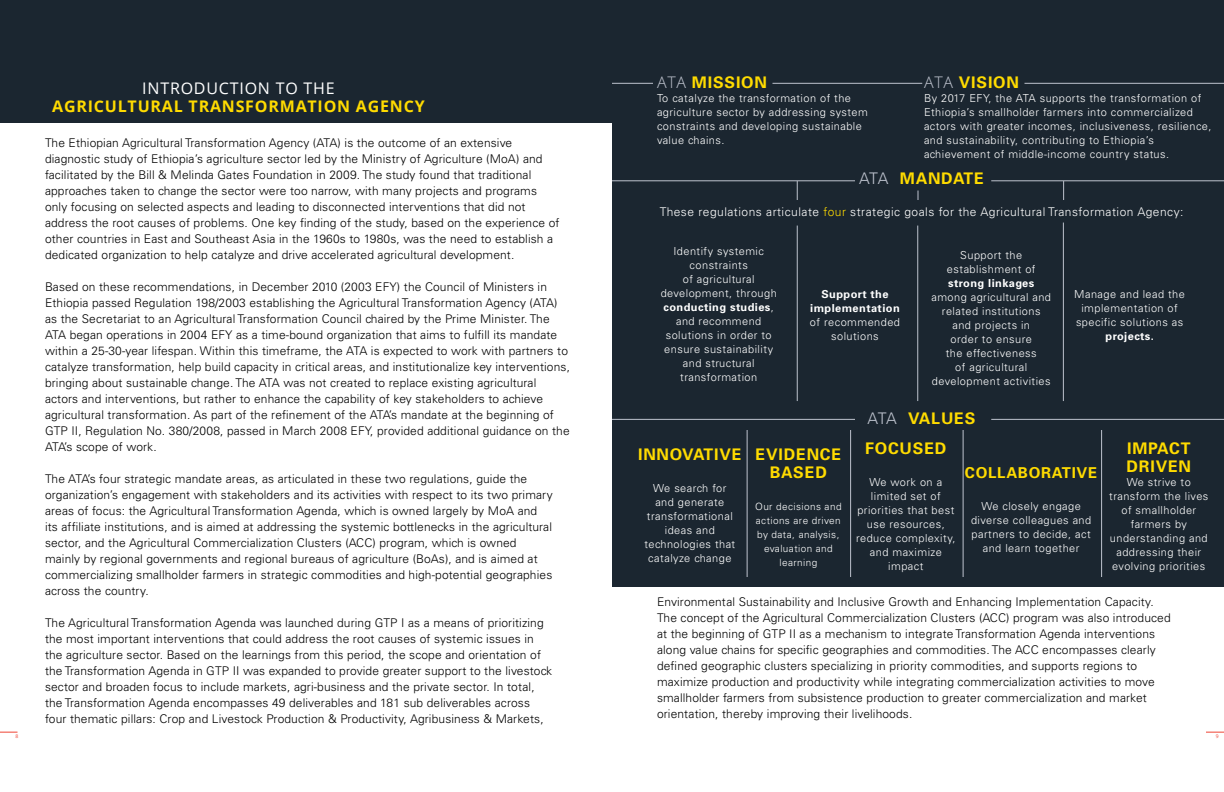
<style>
.page{position:relative;width:1224px;height:792px;background:#fff}
.page>*{position:absolute;margin:0;border:0;box-sizing:border-box;transform-origin:0 0}
.t1{font:700 16px/18px "Univers";letter-spacing:.05em;color:#ffdb00;text-align:center}
.t2{font:700 16px "Open Sans";letter-spacing:.05em;color:#ffdb00}
.t3{font:16px "Open Sans";letter-spacing:.05em;color:#fff}
.t4{font:700 15px "Univers";letter-spacing:.05em;color:#ffdb00}
.t5{font:300 12px/16px "Univers";letter-spacing:.01em;color:#000}
.t6{font:300 12px "Univers";letter-spacing:.04em;color:#fff}
.t7{font:300 11px/14px "Univers";letter-spacing:.04em;color:#fff;text-align:center}
.t8{font:700 11px/14px "Univers";letter-spacing:.04em;color:#fff;text-align:center}
.t9{font:300 10px/14px "Univers";letter-spacing:.04em;color:#fff;text-align:center}
.t10{font:5px "Open Sans";color:#ef4434}
.s1{font-family:"Open Sans";font-weight:300;color:#bec3ce}
.s2{font-weight:300;color:#bec3ce}
.s3{color:#ffdb00}
.s4{font-weight:700}
</style>
<div class="page">
<div style="left:612px;top:0;width:612px;height:587px;background:#1b2630"></div>
<div style="left:0;top:0;width:612px;height:122px;background:#1b2630"></div>
<svg style="left:0;top:732px;width:18px;height:1px"></svg>
<svg style="left:1206px;top:732px;width:18px;height:1px"></svg>
<hr style="left:772px;top:83px;width:150px;height:1px;background:#bec3ce">
<hr style="left:1024px;top:83px;width:200px;height:1px;background:#bec3ce">
<hr style="left:612px;top:181px;width:243px;height:1px;background:#bec3ce">
<hr style="left:612px;top:419px;width:243px;height:1px;background:#bec3ce">
<hr style="left:991px;top:181px;width:233px;height:1px;background:#bec3ce">
<hr style="left:991px;top:419px;width:233px;height:1px;background:#bec3ce">
<hr style="left:612px;top:83px;width:41px;height:1px;background:#bec3ce">
<hr style="left:797px;top:226px;width:1px;height:175px;background:#bec3ce">
<hr style="left:747px;top:430px;width:1px;height:147px;background:#bec3ce">
<hr style="left:963px;top:430px;width:1px;height:147px;background:#bec3ce">
<hr style="left:850px;top:430px;width:1px;height:147px;background:#bec3ce">
<hr style="left:1101px;top:430px;width:1px;height:147px;background:#bec3ce">
<svg style="left:797px;top:181px;width:1px;height:19px"></svg>
<svg style="left:1063px;top:181px;width:1px;height:19px"></svg>
<hr style="left:918px;top:226px;width:1px;height:175px;background:#bec3ce">
<hr style="left:1063px;top:223px;width:1px;height:178px;background:#bec3ce">
<h1 class="t3" style="left:142px;top:77px;width:194px">INTRODUCTION TO THE</h1>
<h1 class="t2" style="left:52px;top:95px;width:374px">AGRICULTURAL TRANSFORMATION AGENCY</h1>
<p class="t5" style="left:45px;top:134px;width:516px">The Ethiopian Agricultural Transformation Agency (ATA) is the outcome of an extensive diagnostic study of Ethiopia’s agriculture sector led by the Ministry of Agriculture (MoA) and facilitated by the Bill &amp; Melinda Gates Foundation in 2009. The study found that traditional approaches taken to change the sector were too narrow, with many projects and programs only focusing on selected aspects and leading to disconnected interventions that did not address the root causes of problems. One key finding of the study, based on the experience of other countries in East and Southeast Asia in the 1960s to 1980s, was the need to establish a dedicated organization to help catalyze and drive accelerated agricultural development.</p>
<p class="t5" style="left:45px;top:278px;width:527px">Based on these recommendations, in December 2010 (2003 EFY) the Council of Ministers in Ethiopia passed Regulation 198/2003 establishing the Agricultural Transformation Agency (ATA) as the Secretariat to an Agricultural Transformation Council chaired by the Prime Minister. The ATA began operations in 2004 EFY as a time-bound organization that aims to fulfill its mandate within a 25-30-year lifespan. Within this timeframe, the ATA is expected to work with partners to catalyze transformation, help build capacity in critical areas, and institutionalize key interventions, bringing about sustainable change. The ATA was not created to replace existing agricultural actors and interventions, but rather to enhance the capability of key stakeholders to achieve agricultural transformation. As part of the refinement of the ATA’s mandate at the beginning of GTP II, Regulation No. 380/2008, passed in March 2008 EFY, provided additional guidance on the ATA’s scope of work.</p>
<p class="t5" style="left:45px;top:470px;width:509px">The ATA’s four strategic mandate areas, as articulated in these two regulations, guide the organization’s engagement with stakeholders and its activities with respect to its two primary areas of focus: the Agricultural Transformation Agenda, which is owned largely by MoA and its affiliate institutions, and is aimed at addressing the systemic bottlenecks in the agricultural sector, and the Agricultural Commercialization Clusters (ACC) program, which is owned mainly by regional governments and regional bureaus of agriculture (BoAs), and is aimed at commercializing smallholder farmers in strategic commodities and high-potential geographies across the country.</p>
<p class="t5" style="left:45px;top:614px;width:509px">The Agricultural Transformation Agenda was launched during GTP I as a means of prioritizing the most important interventions that could address the root causes of systemic issues in the agriculture sector. Based on the learnings from this period, the scope and orientation of the Transformation Agenda in GTP II was expanded to provide greater support to the livestock sector and broaden focus to include markets, agri-business and the private sector. In total, the Transformation Agenda encompasses 49 deliverables and 181 sub deliverables across four thematic pillars: Crop and Livestock Production &amp; Productivity, Agribusiness &amp; Markets,</p>
<h1 class="t1" style="left:657px;top:73px;width:111px"><span class="s1">ATA</span> MISSION</h1>
<p class="t7" style="left:657px;top:91px;width:212px;text-align:left">To catalyze the transformation of the agriculture sector by addressing system constraints and developing sustainable value chains.</p>
<h1 class="t1" style="left:924px;top:73px;width:96px"><span class="s1">ATA</span> VISION</h1>
<p class="t7" style="left:924px;top:91px;width:289px;text-align:left">By 2017 EFY, the ATA supports the transformation of Ethiopia’s smallholder farmers into commercialized actors with greater incomes, inclusiveness, resilience, and sustainability, contributing to Ethiopia’s achievement of middle-income country status.</p>
<h1 class="t1" style="left:859px;top:169px;width:126px"><span class="s2">ATA</span> MANDATE</h1>
<p class="t6" style="left:660px;top:204px;width:525px">These regulations articulate <span class="s3">four</span> strategic goals for the Agricultural Transformation Agency:</p>
<p class="t7" style="left:661px;top:244px;width:118px">Identify systemic constraints<br>of agricultural development, through <span class="s4">conducting studies</span>, and recommend solutions in order to ensure sustainability and structural transformation</p>
<p class="t8" style="left:810px;top:286px;width:91px">Support the implementation</p>
<p class="t7" style="left:810px;top:314px;width:92px">of recommended solutions</p>
<p class="t7" style="left:947px;top:248px;width:90px">Support the establishment of</p>
<p class="t8" style="left:948px;top:276px;width:88px">strong linkages</p>
<p class="t7" style="left:931px;top:290px;width:121px">among agricultural and related institutions and projects in<br>order to ensure<br>the effectiveness<br>of agricultural development activities</p>
<p class="t7" style="left:1074px;top:286px;width:112px">Manage and lead the implementation of specific solutions as</p>
<p class="t8" style="left:1106px;top:328px;width:50px">projects.</p>
<h1 class="t1" style="left:867px;top:409px;width:110px"><span class="s2">ATA</span> VALUES</h1>
<h1 class="t1" style="left:638px;top:445px;width:105px">INNOVATIVE</h1>
<p class="t7" style="left:644px;top:481px;width:92px">We search for and generate transformational ideas and technologies that catalyze change</p>
<h1 class="t1" style="left:756px;top:445px;width:87px">EVIDENCE<br>BASED</h1>
<p class="t9" style="left:755px;top:499px;width:88px">Our decisions and actions are driven by data, analysis, evaluation and learning</p>
<h1 class="t1" style="left:865px;top:439px;width:83px">FOCUSED</h1>
<p class="t7" style="left:856px;top:475px;width:101px">We work on a limited set of priorities that best use resources, reduce complexity, and maximize impact</p>
<p class="t4" style="left:965px;top:463px;width:134px">COLLABORATIVE</p>
<p class="t7" style="left:971px;top:499px;width:122px">We closely engage diverse colleagues and partners to decide, act and learn together</p>
<h1 class="t1" style="left:1127px;top:439px;width:66px;text-align:left">IMPACT<br>DRIVEN</h1>
<p class="t7" style="left:1109px;top:475px;width:101px">We strive to transform the lives of smallholder farmers by understanding and addressing their evolving priorities</p>
<p class="t5" style="left:657px;top:593px;width:515px">Environmental Sustainability and Inclusive Growth and Enhancing Implementation Capacity.<br>The concept of the Agricultural Commercialization Clusters (ACC) program was also introduced at the beginning of GTP II as a mechanism to integrate Transformation Agenda interventions along value chains for specific geographies and commodities. The ACC encompasses clearly defined geographic clusters specializing in priority commodities, and supports regions to maximize production and productivity while integrating commercialization activities to move smallholder farmers from subsistence production to greater commercialization and market orientation, thereby improving their livelihoods.</p>
<p class="t10" style="left:16px;top:733px;width:4px">8</p>
<p class="t10" style="left:1216px;top:733px;width:4px">9</p>
</div>
